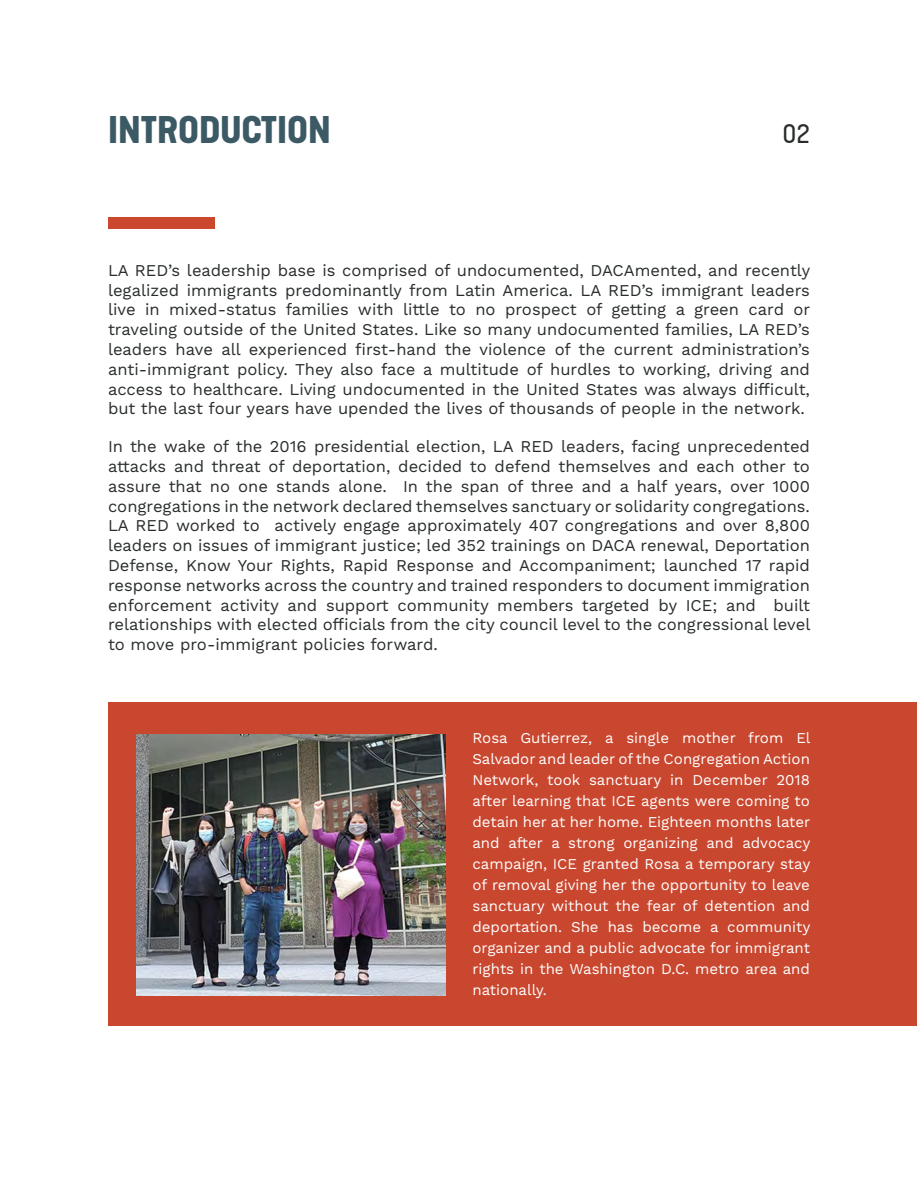
<style>
.page{position:relative;width:918px;height:1188px;background:#fff}
.page>*{position:absolute;margin:0;border:0;box-sizing:border-box;transform-origin:0 0}
.t1{font:700 expanded 36px "Kapra Neue";color:#3b5a66}
.t2{font:expanded 27px "Kapra Neue";color:#282c2d}
.t3{font:16.5px/19.8px "Work Sans";color:#282c2d;text-align:justify}
.t4{font:15px/21px "Work Sans";color:#fff;text-align:justify}
</style>
<div class="page">
<div style="left:109px;top:702px;width:808px;height:324px;background:#c9472f"></div>
<div style="left:109px;top:217px;width:106px;height:12px;background:#cb482f"></div>
<img style="left:136px;top:734px;width:309px;height:261px">
<h1 class="t1" style="left:108px;top:106px;width:224px">INTRODUCTION</h1>
<h2 class="t2" style="left:782px;top:117px;width:29px">02</h2>
<p class="t3" style="left:108px;top:261px;width:704px">LA RED’s leadership base is comprised of undocumented, DACAmented, and recently legalized immigrants predominantly from Latin America. LA RED’s immigrant leaders live in mixed-status families with little to no prospect of getting a green card or traveling outside of the United States. Like so many undocumented families, LA RED’s leaders have all experienced first-hand the violence of the current administration’s anti-immigrant policy. They also face a multitude of hurdles to working, driving and access to healthcare. Living undocumented in the United States was always difficult, but the last four years have upended the lives of thousands of people in the network.</p>
<p class="t3" style="left:108px;top:437px;width:704px">In the wake of the 2016 presidential election, LA RED leaders, facing unprecedented attacks and threat of deportation, decided to defend themselves and each other to assure that no one stands alone. In the span of three and a half years, over 1000 congregations in the network declared themselves sanctuary or solidarity congregations.<br>LA RED worked to actively engage approximately 407 congregations and over 8,800 leaders on issues of immigrant justice; led 352 trainings on DACA renewal, Deportation Defense, Know Your Rights, Rapid Response and Accompaniment; launched 17 rapid response networks across the country and trained responders to document immigration enforcement activity and support community members targeted by ICE; and built relationships with elected officials from the city council level to the congressional level to move pro-immigrant policies forward.</p>
<p class="t4" style="left:472px;top:728px;width:340px">Rosa Gutierrez, a single mother from El Salvador and leader of the Congregation Action Network, took sanctuary in December 2018 after learning that ICE agents were coming to detain her at her home. Eighteen months later and after a strong organizing and advocacy campaign, ICE granted Rosa a temporary stay of removal giving her the opportunity to leave sanctuary without the fear of detention and deportation. She has become a community organizer and a public advocate for immigrant rights in the Washington D.C. metro area and nationally.</p>
</div>
